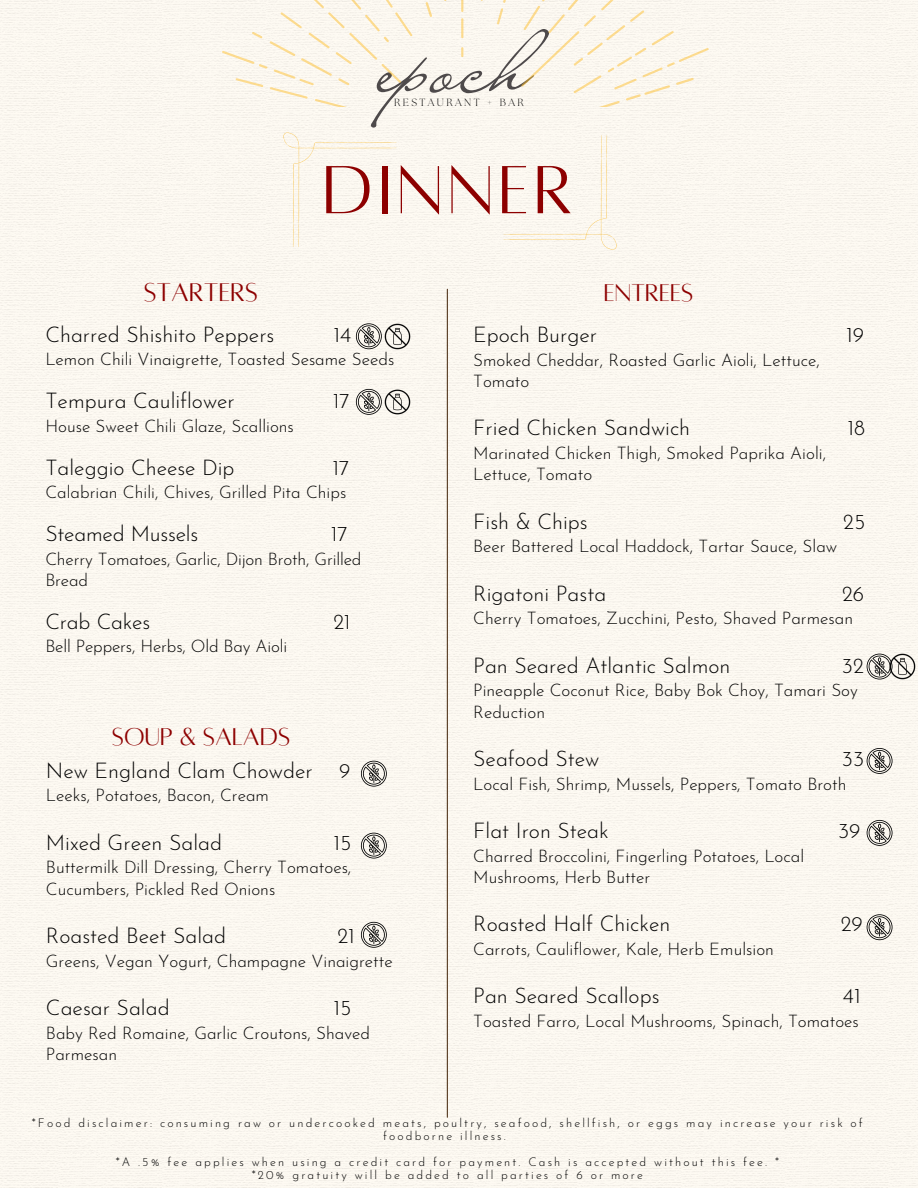
<style>
.page{position:relative;width:918px;height:1188px;background:#fff}
.page>*{position:absolute;margin:0;border:0;box-sizing:border-box;transform-origin:0 0}
.t1{font:85.65px "Liana";color:#4e4a4b}
.t2{font:75px "Alta regular";letter-spacing:.065em;color:#8d0000}
.t3{font:28.2px "Alta regular";color:#8d0000}
.t4{font:26.85px "Alta regular";color:#8d0000}
.t5{font:300 21.3px "Josefin Sans";color:#000}
.t6{font:300 17.1px/21.3px "Josefin Sans";color:#000}
.t7{font:300 12px/13px "Josefin Sans";letter-spacing:.175em;color:#000;text-align:center}
.t8{font:300 10.5px "The Seasons";letter-spacing:.235em;color:#000}
</style>
<div class="page">
<hr style="left:447px;top:289px;width:1px;height:828px;background:#54381e">
<svg style="left:195px;top:0;width:528px;height:107px;fill:#fbf7f0"></svg>
<svg style="left:356px;top:323px;width:26px;height:26px"></svg>
<img style="left:382px;top:321px;width:31px;height:31px">
<img style="left:382px;top:386px;width:31px;height:32px">
<svg style="left:356px;top:389px;width:26px;height:26px"></svg>
<svg style="left:361px;top:761px;width:26px;height:26px"></svg>
<svg style="left:361px;top:833px;width:26px;height:26px"></svg>
<svg style="left:361px;top:922px;width:26px;height:26px"></svg>
<svg style="left:867px;top:654px;width:20px;height:25px"></svg>
<svg style="left:867px;top:748px;width:26px;height:26px"></svg>
<svg style="left:867px;top:820px;width:26px;height:26px"></svg>
<svg style="left:867px;top:914px;width:26px;height:26px"></svg>
<img style="left:887px;top:651px;width:31px;height:31px">
<svg style="left:283px;top:132px;width:114px;height:116px"></svg>
<div style="left:503px;top:135px;width:114px;height:115px;background:#fbf8f0"></div>
<h2 class="t1" style="left:388px;top:10px;width:144px">epoch</h2>
<h3 class="t8" style="left:394px;top:97px;width:100px">RESTAURANT +</h3>
<h3 class="t8" style="left:500px;top:97px;width:26px">BAR</h3>
<h4 class="t2" style="left:323px;top:153px;width:252px">DINNER</h4>
<p class="t3" style="left:144px;top:279px;width:116px">STARTERS</p>
<h3 class="t4" style="left:604px;top:280px;width:91px">ENTREES</h3>
<p class="t5" style="left:45px;top:326px;width:231px">Charred Shishito Peppers</p>
<p class="t5" style="left:333px;top:326px;width:19px">14</p>
<p class="t6" style="left:45px;top:351px;width:350px">Lemon Chili Vinaigrette, Toasted Sesame Seeds</p>
<h1 class="t5" style="left:45px;top:392px;width:191px">Tempura Cauliflower</h1>
<h1 class="t5" style="left:333px;top:392px;width:18px">17</h1>
<h1 class="t6" style="left:45px;top:417px;width:250px">House Sweet Chili Glaze, Scallions</h1>
<p class="t5" style="left:45px;top:459px;width:191px">Taleggio Cheese Dip</p>
<p class="t5" style="left:333px;top:459px;width:18px">17</p>
<p class="t6" style="left:45px;top:483px;width:302px">Calabrian Chili, Chives, Grilled Pita Chips</p>
<p class="t5" style="left:45px;top:525px;width:154px">Steamed Mussels</p>
<p class="t5" style="left:331px;top:525px;width:18px">17</p>
<p class="t6" style="left:45px;top:550px;width:318px">Cherry Tomatoes, Garlic, Dijon Broth, Grilled<br>Bread</p>
<p class="t5" style="left:45px;top:613px;width:106px">Crab Cakes</p>
<p class="t5" style="left:333px;top:613px;width:19px">21</p>
<p class="t6" style="left:45px;top:637px;width:243px">Bell Peppers, Herbs, Old Bay Aioli</p>
<h4 class="t4" style="left:112px;top:724px;width:180px">SOUP &amp; SALADS</h4>
<p class="t5" style="left:46px;top:762px;width:306px">New England Clam Chowder 9</p>
<h4 class="t6" style="left:46px;top:786px;width:225px">Leeks, Potatoes, Bacon, Cream</h4>
<h4 class="t5" style="left:46px;top:834px;width:178px">Mixed Green Salad</h4>
<h4 class="t5" style="left:333px;top:834px;width:19px">15</h4>
<h4 class="t6" style="left:46px;top:858px;width:307px">Buttermilk Dill Dressing, Cherry Tomatoes,<br>Cucumbers, Pickled Red Onions</h4>
<h4 class="t5" style="left:46px;top:927px;width:182px">Roasted Beet Salad</h4>
<h4 class="t5" style="left:337px;top:927px;width:19px">21</h4>
<h4 class="t6" style="left:46px;top:952px;width:348px">Greens, Vegan Yogurt, Champagne Vinaigrette</h4>
<h4 class="t5" style="left:46px;top:999px;width:125px">Caesar Salad</h4>
<h4 class="t5" style="left:334px;top:999px;width:19px">15</h4>
<h4 class="t6" style="left:46px;top:1024px;width:326px">Baby Red Romaine, Garlic Croutons, Shaved</h4>
<h4 class="t6" style="left:46px;top:1045px;width:73px">Parmesan</h4>
<p class="t5" style="left:473px;top:326px;width:125px">Epoch Burger</p>
<p class="t5" style="left:846px;top:326px;width:20px">19</p>
<p class="t6" style="left:473px;top:351px;width:348px">Smoked Cheddar, Roasted Garlic Aioli, Lettuce,<br>Tomato</p>
<p class="t5" style="left:473px;top:419px;width:218px">Fried Chicken Sandwich</p>
<p class="t5" style="left:847px;top:419px;width:19px">18</p>
<p class="t6" style="left:473px;top:444px;width:354px">Marinated Chicken Thigh, Smoked Paprika Aioli,<br>Lettuce, Tomato</p>
<p class="t5" style="left:473px;top:513px;width:116px">Fish &amp; Chips</p>
<p class="t5" style="left:843px;top:513px;width:24px">25</p>
<p class="t6" style="left:473px;top:537px;width:366px">Beer Battered Local Haddock, Tartar Sauce, Slaw</p>
<h3 class="t5" style="left:473px;top:585px;width:135px">Rigatoni Pasta</h3>
<h3 class="t5" style="left:842px;top:585px;width:24px">26</h3>
<h3 class="t6" style="left:473px;top:609px;width:381px">Cherry Tomatoes, Zucchini, Pesto, Shaved Parmesan</h3>
<h4 class="t5" style="left:473px;top:657px;width:259px">Pan Seared Atlantic Salmon</h4>
<h4 class="t5" style="left:842px;top:657px;width:23px">32</h4>
<h4 class="t6" style="left:473px;top:681px;width:386px">Pineapple Coconut Rice, Baby Bok Choy, Tamari Soy<br>Reduction</h4>
<h4 class="t5" style="left:473px;top:750px;width:128px">Seafood Stew</h4>
<h4 class="t5" style="left:842px;top:750px;width:24px">33</h4>
<h4 class="t6" style="left:473px;top:775px;width:375px">Local Fish, Shrimp, Mussels, Peppers, Tomato Broth</h4>
<h4 class="t5" style="left:473px;top:822px;width:137px">Flat Iron Steak</h4>
<h4 class="t5" style="left:838px;top:822px;width:24px">39</h4>
<h4 class="t6" style="left:473px;top:847px;width:333px">Charred Broccolini, Fingerling Potatoes, Local<br>Mushrooms, Herb Butter</h4>
<h4 class="t5" style="left:473px;top:916px;width:199px">Roasted Half Chicken</h4>
<h4 class="t5" style="left:841px;top:916px;width:24px">29</h4>
<h4 class="t6" style="left:473px;top:940px;width:302px">Carrots, Cauliflower, Kale, Herb Emulsion</h4>
<h4 class="t5" style="left:473px;top:988px;width:188px">Pan Seared Scallops</h4>
<h4 class="t5" style="left:843px;top:988px;width:19px">41</h4>
<h4 class="t6" style="left:473px;top:1012px;width:387px">Toasted Farro, Local Mushrooms, Spinach, Tomatoes</h4>
<h4 class="t7" style="left:32px;top:1118px;width:833px">*Food disclaimer: consuming raw or undercooked meats, poultry, seafood, shellfish, or eggs may increase your risk of foodborne illness.</h4>
<h4 class="t7" style="left:116px;top:1157px;width:665px">*A .5% fee applies when using a credit card for payment. Cash is accepted without this fee. * *20% gratuity will be added to all parties of 6 or more</h4>
</div>
